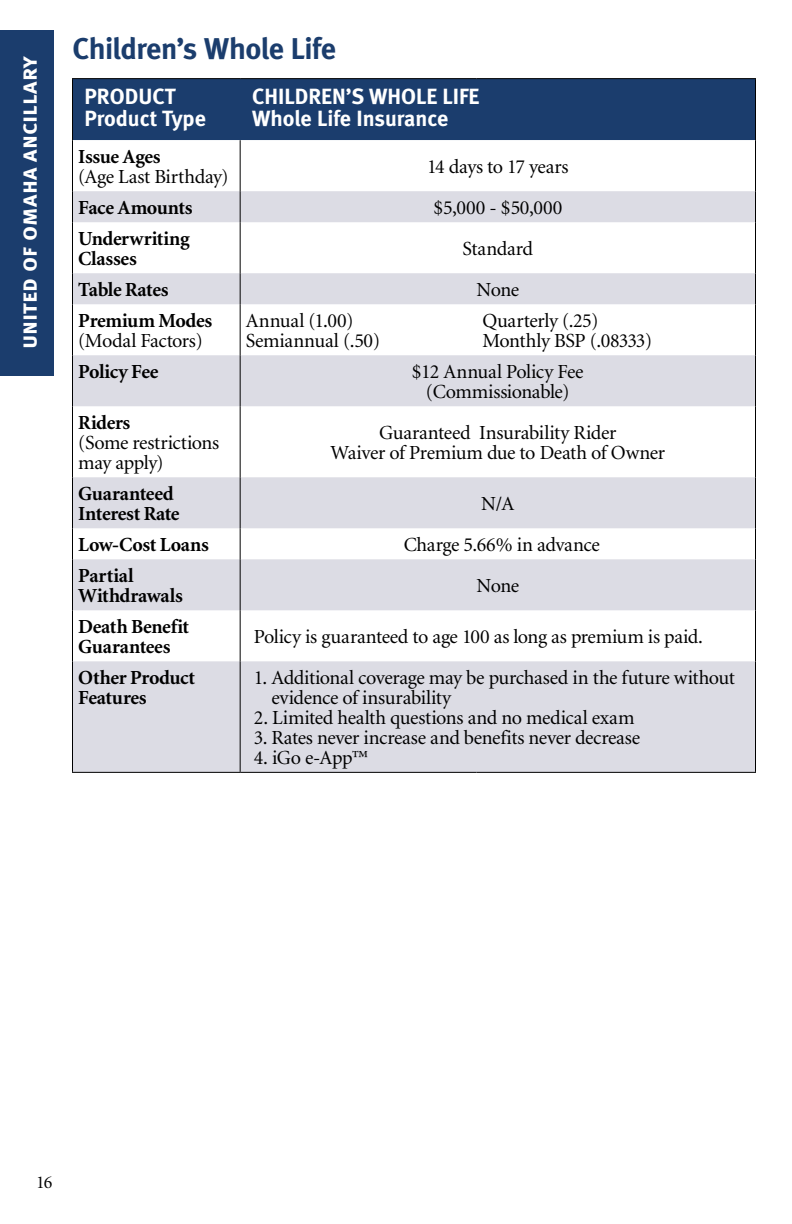
<style>
.page{position:relative;width:792px;height:1224px;background:#fff}
.page>*{position:absolute;margin:0;border:0;box-sizing:border-box;transform-origin:0 0}
.t1{font:30px "Meta Bold LF";letter-spacing:-.02em;color:#1b3d6d}
.t2{font:24px "Meta Bold LF Caps";letter-spacing:.005em;color:#fff}
.t3{font:22px/22px "Meta Bold LF";color:#fff}
.t4{font:20px/20px "Minion";letter-spacing:-.015em;color:#000}
.t5{font:700 20px/20px "Minion";letter-spacing:-.015em;color:#000}
.t6{font:18px "Minion";color:#000}
</style>
<div class="page">
<div style="left:73px;top:79px;width:682px;height:61px;background:#1b3d6d"></div>
<svg style="left:73px;top:191px;width:682px;height:581px;fill:#dcdce4"></svg>
<hr style="left:72px;top:78px;width:168px;height:1px;background:#000">
<hr style="left:72px;top:79px;width:1px;height:61px;background:#000">
<hr style="left:240px;top:78px;width:237px;height:1px;background:#000">
<hr style="left:477px;top:78px;width:279px;height:1px;background:#000">
<hr style="left:755px;top:79px;width:1px;height:61px;background:#000">
<hr style="left:72px;top:140px;width:1px;height:51px;background:#000">
<hr style="left:72px;top:191px;width:1px;height:31px;background:#000">
<hr style="left:72px;top:222px;width:1px;height:51px;background:#000">
<hr style="left:72px;top:273px;width:1px;height:31px;background:#000">
<hr style="left:72px;top:304px;width:1px;height:51px;background:#000">
<hr style="left:72px;top:355px;width:1px;height:51px;background:#000">
<hr style="left:72px;top:406px;width:1px;height:71px;background:#000">
<hr style="left:72px;top:477px;width:1px;height:51px;background:#000">
<hr style="left:72px;top:528px;width:1px;height:31px;background:#000">
<hr style="left:72px;top:559px;width:1px;height:51px;background:#000">
<hr style="left:72px;top:610px;width:1px;height:51px;background:#000">
<hr style="left:72px;top:661px;width:1px;height:111px;background:#000">
<hr style="left:240px;top:140px;width:1px;height:51px;background:#000">
<hr style="left:755px;top:140px;width:1px;height:51px;background:#000">
<hr style="left:240px;top:191px;width:1px;height:31px;background:#000">
<hr style="left:755px;top:191px;width:1px;height:31px;background:#000">
<hr style="left:240px;top:222px;width:1px;height:51px;background:#000">
<hr style="left:755px;top:222px;width:1px;height:51px;background:#000">
<hr style="left:240px;top:273px;width:1px;height:31px;background:#000">
<hr style="left:755px;top:273px;width:1px;height:31px;background:#000">
<hr style="left:240px;top:304px;width:1px;height:51px;background:#000">
<hr style="left:755px;top:304px;width:1px;height:51px;background:#000">
<hr style="left:240px;top:355px;width:1px;height:51px;background:#000">
<hr style="left:755px;top:355px;width:1px;height:51px;background:#000">
<hr style="left:240px;top:406px;width:1px;height:71px;background:#000">
<hr style="left:755px;top:406px;width:1px;height:71px;background:#000">
<hr style="left:240px;top:477px;width:1px;height:51px;background:#000">
<hr style="left:755px;top:477px;width:1px;height:51px;background:#000">
<hr style="left:240px;top:528px;width:1px;height:31px;background:#000">
<hr style="left:755px;top:528px;width:1px;height:31px;background:#000">
<hr style="left:240px;top:559px;width:1px;height:51px;background:#000">
<hr style="left:755px;top:559px;width:1px;height:51px;background:#000">
<hr style="left:240px;top:610px;width:1px;height:51px;background:#000">
<hr style="left:755px;top:610px;width:1px;height:51px;background:#000">
<hr style="left:240px;top:661px;width:1px;height:111px;background:#000">
<hr style="left:755px;top:661px;width:1px;height:111px;background:#000">
<hr style="left:72px;top:772px;width:168px;height:1px;background:#000">
<hr style="left:240px;top:772px;width:237px;height:1px;background:#000">
<hr style="left:477px;top:772px;width:279px;height:1px;background:#000">
<div style="left:0;top:30px;width:54px;height:346px;background:#1b3d6d"></div>
<p class="t2" style="left:14px;top:349px;width:296px;rotate:-90deg">united of omaha ancillary</p>
<h1 class="t1" style="left:72px;top:31px;width:265px">Children’s Whole Life</h1>
<p class="t3" style="left:84px;top:85px;width:123px">PRODUCT<br>Product Type</p>
<p class="t3" style="left:252px;top:85px;width:229px">CHILDREN’S WHOLE LIFE<br>Whole Life Insurance</p>
<p class="t5" style="left:78px;top:147px;width:84px">Issue Ages</p>
<p class="t4" style="left:78px;top:168px;width:152px">(Age Last Birthday)</p>
<p class="t4" style="left:427px;top:158px;width:143px">14 days to 17 years</p>
<p class="t5" style="left:78px;top:198px;width:116px">Face Amounts</p>
<p class="t4" style="left:433px;top:199px;width:130px">$5,000 - $50,000</p>
<p class="t5" style="left:78px;top:229px;width:113px">Underwriting<br>Classes</p>
<p class="t4" style="left:463px;top:240px;width:72px">Standard</p>
<p class="t5" style="left:78px;top:280px;width:92px">Table Rates</p>
<p class="t4" style="left:477px;top:281px;width:44px">None</p>
<p class="t5" style="left:78px;top:311px;width:136px">Premium Modes</p>
<p class="t4" style="left:78px;top:332px;width:126px">(Modal Factors)</p>
<p class="t4" style="left:246px;top:312px;width:136px">Annual (1.00)<br>Semiannual (.50)</p>
<p class="t4" style="left:482px;top:312px;width:171px">Quarterly (.25)<br>Monthly BSP (.08333)</p>
<p class="t5" style="left:78px;top:363px;width:82px">Policy Fee</p>
<p class="t4" style="left:412px;top:363px;width:173px;text-align:center">$12 Annual Policy Fee (Commissionable)</p>
<p class="t5" style="left:78px;top:414px;width:54px">Riders</p>
<p class="t4" style="left:78px;top:434px;width:143px">(Some restrictions may apply)</p>
<p class="t4" style="left:330px;top:424px;width:336px;text-align:center">Guaranteed Insurability Rider<br>Waiver of Premium due to Death of Owner</p>
<p class="t5" style="left:78px;top:485px;width:103px">Guaranteed<br>Interest Rate</p>
<p class="t4" style="left:481px;top:495px;width:35px">N/A</p>
<p class="t5" style="left:78px;top:536px;width:132px">Low-Cost Loans</p>
<p class="t4" style="left:404px;top:536px;width:198px">Charge 5.66% in advance</p>
<p class="t5" style="left:78px;top:567px;width:106px">Partial<br>Withdrawals</p>
<p class="t4" style="left:477px;top:577px;width:44px">None</p>
<p class="t5" style="left:78px;top:618px;width:112px">Death Benefit<br>Guarantees</p>
<p class="t4" style="left:254px;top:628px;width:448px">Policy is guaranteed to age 100 as long as premium is paid.</p>
<p class="t5" style="left:78px;top:669px;width:118px">Other Product<br>Features</p>
<p class="t4" style="left:271px;top:669px;width:465px;text-indent:-17px">1. Additional coverage may be purchased in the future without evidence of insurability</p>
<p class="t4" style="left:254px;top:709px;width:382px">2. Limited health questions and no medical exam</p>
<p class="t4" style="left:254px;top:729px;width:388px">3. Rates never increase and benefits never decrease</p>
<p class="t4" style="left:254px;top:749px;width:116px">4. iGo e-App™</p>
<p class="t6" style="left:36px;top:1173px;width:18px">16</p>
</div>
